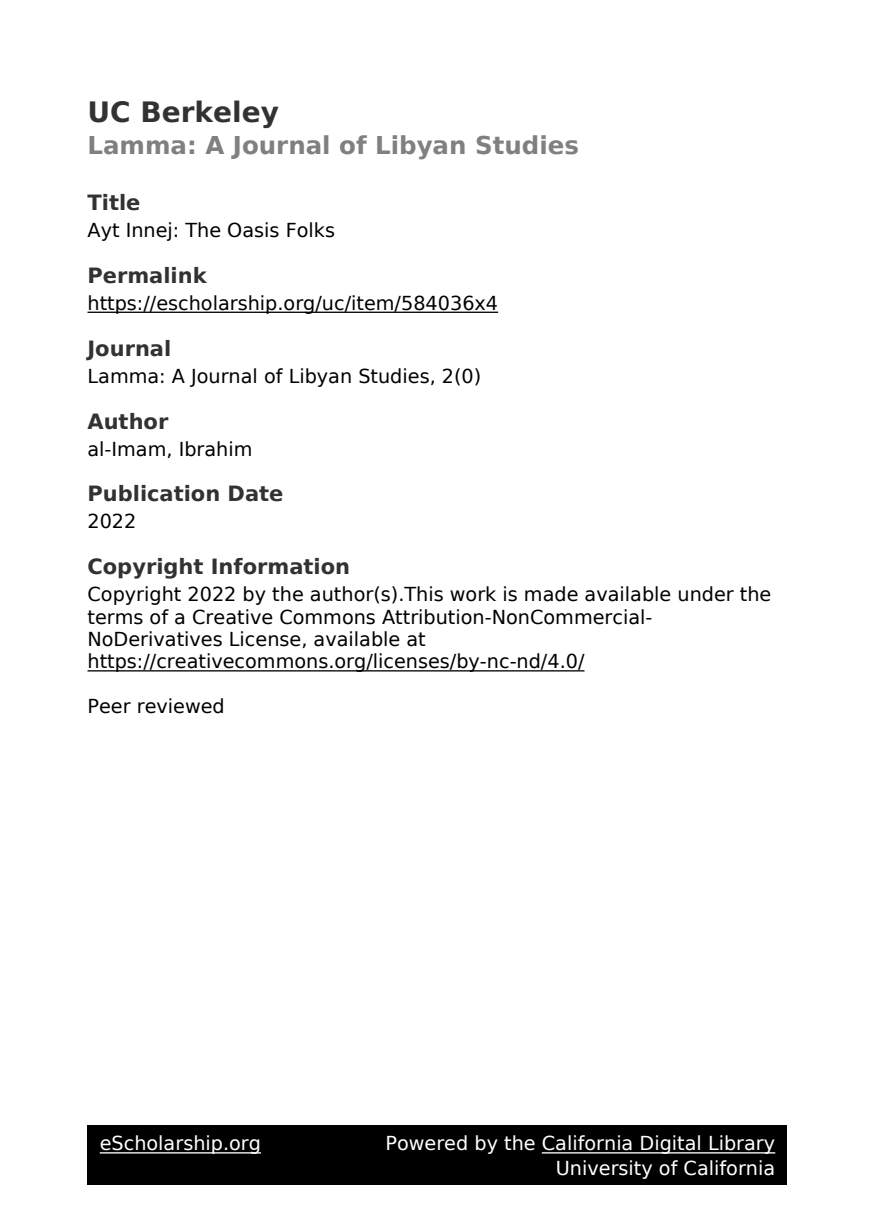
<style>
.page{position:relative;width:875px;height:1225px;background:#fff}
.page>*{position:absolute;margin:0;border:0;box-sizing:border-box;transform-origin:0 0}
.t1{font:700 28px "DejaVu Sans";color:#323232}
.t2{font:700 24.5px "DejaVu Sans";color:#808080}
.t3{font:700 21px "DejaVu Sans";color:#323232}
.t4{font:19.25px/22.4px "DejaVu Sans";color:#000}
.t5{font:19.25px/24.5px "DejaVu Sans";color:#fff;text-align:right}
</style>
<div class="page">
<hr style="left:88px;top:312px;width:410px;height:1px;background:#000">
<hr style="left:88px;top:670px;width:497px;height:2px;background:#000">
<div style="left:88px;top:1125px;width:700px;height:60px;background:#000"></div>
<hr style="left:100px;top:1152px;width:161px;height:2px;background:#fff">
<hr style="left:542px;top:1152px;width:233px;height:2px;background:#fff">
<h1 class="t1" style="left:88px;top:101px;width:193px">UC Berkeley</h1>
<p class="t2" style="left:88px;top:136px;width:493px">Lamma: A Journal of Libyan Studies</p>
<p class="t3" style="left:88px;top:194px;width:54px">Title</p>
<p class="t4" style="left:88px;top:221px;width:249px">Ayt Innej: The Oasis Folks</p>
<p class="t3" style="left:88px;top:267px;width:121px">Permalink</p>
<p class="t4" style="left:88px;top:294px;width:412px">https://escholarship.org/uc/item/584036x4</p>
<p class="t3" style="left:88px;top:340px;width:85px">Journal</p>
<p class="t4" style="left:88px;top:367px;width:395px">Lamma: A Journal of Libyan Studies, 2(0)</p>
<p class="t3" style="left:88px;top:413px;width:82px">Author</p>
<p class="t4" style="left:88px;top:439px;width:167px">al-Imam, Ibrahim</p>
<p class="t3" style="left:88px;top:485px;width:198px">Publication Date</p>
<p class="t4" style="left:88px;top:512px;width:50px">2022</p>
<p class="t3" style="left:88px;top:558px;width:264px">Copyright Information</p>
<p class="t4" style="left:88px;top:585px;width:685px">Copyright 2022 by the author(s).This work is made available under the terms of a Creative Commons Attribution-NonCommercial-NoDerivatives License, available at https://creativecommons.org/licenses/by-nc-nd/4.0/</p>
<p class="t4" style="left:88px;top:697px;width:139px">Peer reviewed</p>
<p class="t5" style="left:100px;top:1133px;width:163px">eScholarship.org</p>
<p class="t5" style="left:385px;top:1133px;width:391px">Powered by the California Digital Library<br>University of California</p>
</div>
